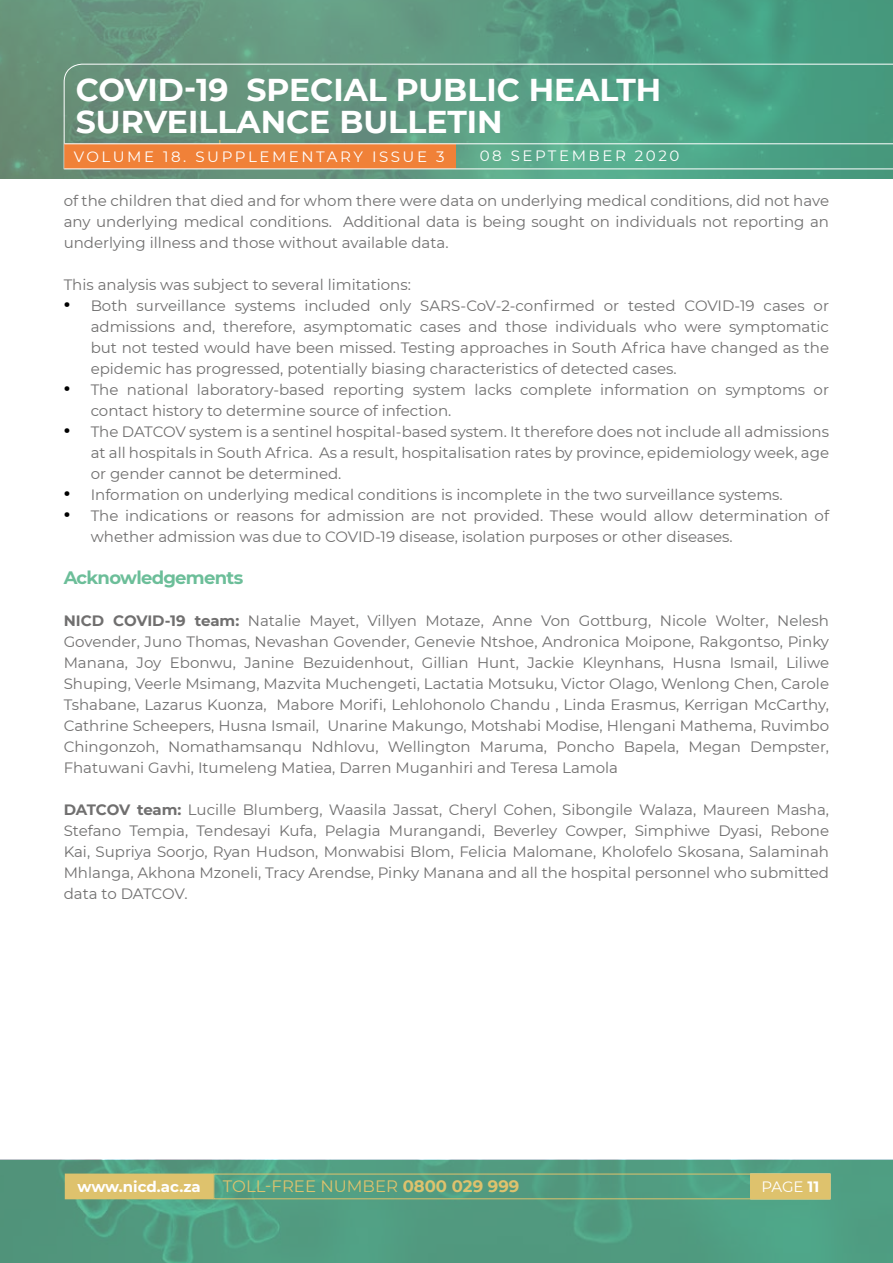
<style>
.page{position:relative;width:893px;height:1263px;background:#fff}
.page>*{position:absolute;margin:0;border:0;box-sizing:border-box;transform-origin:0 0}
.t1{font:700 31.5px/31.5px "Montserrat";color:#fff}
.t2{font:700 18px "Montserrat";letter-spacing:-.04em;color:#6cbe99}
.t3{font:16.5px "Montserrat";color:#dec26d}
.t4{font:15px/21px "Montserrat";color:#706f6f;text-align:justify}
.t5{font:15px "Montserrat";letter-spacing:.17em;color:#fff}
.t6{font:700 15px "Montserrat";color:#fff}
.s1{font-weight:900;font-size:18px;color:#000}
.s2{font-weight:700}
</style>
<div class="page">
<svg style="left:0;top:0;width:893px;height:179px;background:#5c987f"></svg>
<svg style="left:0;top:1160px;width:893px;height:103px;background:#519d81"></svg>
<svg style="left:63px;top:63px;width:830px;height:107px;background:#5c9e85"></svg>
<div style="left:65px;top:144px;width:390px;height:24px;background:#f08138"></div>
<div style="left:64px;top:144px;width:392px;height:25px;border:1px solid #f08138"></div>
<div style="left:213px;top:1174px;width:617px;height:25px;border:1px solid #dec26d"></div>
<div style="left:751px;top:1174px;width:79px;height:25px;background:#dec26d"></div>
<div style="left:65px;top:1174px;width:148px;height:25px;background:#dec26d"></div>
<hr style="left:64px;top:169px;width:829px;height:1px;background:#fff">
<hr style="left:64px;top:143px;width:829px;height:1px;background:#fff">
<h1 class="t1" style="left:76px;top:73px;width:587px">COVID-19 SPECIAL PUBLIC HEALTH<br>SURVEILLANCE BULLETIN</h1>
<p class="t5" style="left:480px;top:145px;width:201px">08 SEPTEMBER 2020</p>
<p class="t4" style="left:64px;top:190px;width:767px">of the children that died and for whom there were data on underlying medical conditions, did not have any underlying medical conditions. Additional data is being sought on individuals not reporting an underlying illness and those without available data.</p>
<p class="t4" style="left:64px;top:274px;width:349px">This analysis was subject to several limitations:</p>
<p class="t4" style="left:64px;top:295px;width:767px"><span class="s1">∙</span> Both surveillance systems included only SARS-CoV-2-confirmed or tested COVID-19 cases or</p>
<p class="t4" style="left:91px;top:316px;width:740px">admissions and, therefore, asymptomatic cases and those individuals who were symptomatic</p>
<p class="t4" style="left:91px;top:337px;width:740px">but not tested would have been missed. Testing approaches in South Africa have changed as the</p>
<p class="t4" style="left:91px;top:358px;width:587px">epidemic has progressed, potentially biasing characteristics of detected cases.</p>
<p class="t4" style="left:64px;top:379px;width:767px"><span class="s1">∙</span> The national laboratory-based reporting system lacks complete information on symptoms or</p>
<p class="t4" style="left:91px;top:400px;width:362px">contact history to determine source of infection.</p>
<p class="t4" style="left:64px;top:421px;width:767px"><span class="s1">∙</span> The DATCOV system is a sentinel hospital-based system. It therefore does not include all admissions</p>
<p class="t4" style="left:91px;top:442px;width:740px">at all hospitals in South Africa. As a result, hospitalisation rates by province, epidemiology week, age</p>
<p class="t4" style="left:91px;top:463px;width:252px">or gender cannot be determined.</p>
<p class="t4" style="left:64px;top:484px;width:721px"><span class="s1">∙</span> Information on underlying medical conditions is incomplete in the two surveillance systems.</p>
<p class="t4" style="left:64px;top:505px;width:767px"><span class="s1">∙</span> The indications or reasons for admission are not provided. These would allow determination of</p>
<p class="t4" style="left:91px;top:526px;width:643px">whether admission was due to COVID-19 disease, isolation purposes or other diseases.</p>
<p class="t2" style="left:64px;top:564px;width:181px">Acknowledgements</p>
<p class="t4" style="left:64px;top:610px;width:767px"><span class="s2">NICD COVID-19 team:</span> Natalie Mayet, Villyen Motaze, Anne Von Gottburg, Nicole Wolter, Nelesh Govender, Juno Thomas, Nevashan Govender, Genevie Ntshoe, Andronica Moipone, Rakgontso, Pinky Manana, Joy Ebonwu, Janine Bezuidenhout, Gillian Hunt, Jackie Kleynhans, Husna Ismail, Liliwe Shuping, Veerle Msimang, Mazvita Muchengeti, Lactatia Motsuku, Victor Olago, Wenlong Chen, Carole Tshabane, Lazarus Kuonza, Mabore Morifi, Lehlohonolo Chandu , Linda Erasmus, Kerrigan McCarthy, Cathrine Scheepers, Husna Ismail, Unarine Makungo, Motshabi Modise, Hlengani Mathema, Ruvimbo Chingonzoh, Nomathamsanqu Ndhlovu, Wellington Maruma, Poncho Bapela, Megan Dempster, Fhatuwani Gavhi, Itumeleng Matiea, Darren Muganhiri and Teresa Lamola</p>
<p class="t4" style="left:64px;top:799px;width:767px"><span class="s2">DATCOV team:</span> Lucille Blumberg, Waasila Jassat, Cheryl Cohen, Sibongile Walaza, Maureen Masha, Stefano Tempia, Tendesayi Kufa, Pelagia Murangandi, Beverley Cowper, Simphiwe Dyasi, Rebone Kai, Supriya Soorjo, Ryan Hudson, Monwabisi Blom, Felicia Malomane, Kholofelo Skosana, Salaminah Mhlanga, Akhona Mzoneli, Tracy Arendse, Pinky Manana and all the hospital personnel who submitted data to DATCOV.</p>
<p class="t5" style="left:74px;top:146px;width:372px">VOLUME 18. SUPPLEMENTARY ISSUE 3</p>
<p class="t6" style="left:78px;top:1176px;width:125px">www.nicd.ac.za</p>
<p class="t3" style="left:223px;top:1175px;width:298px">TOLL-FREE NUMBER <span class="s2">0800 029 999</span></p>
<p class="t5" style="left:761px;top:1176px;width:60px">PAGE <span class="s2">11</span></p>
</div>
